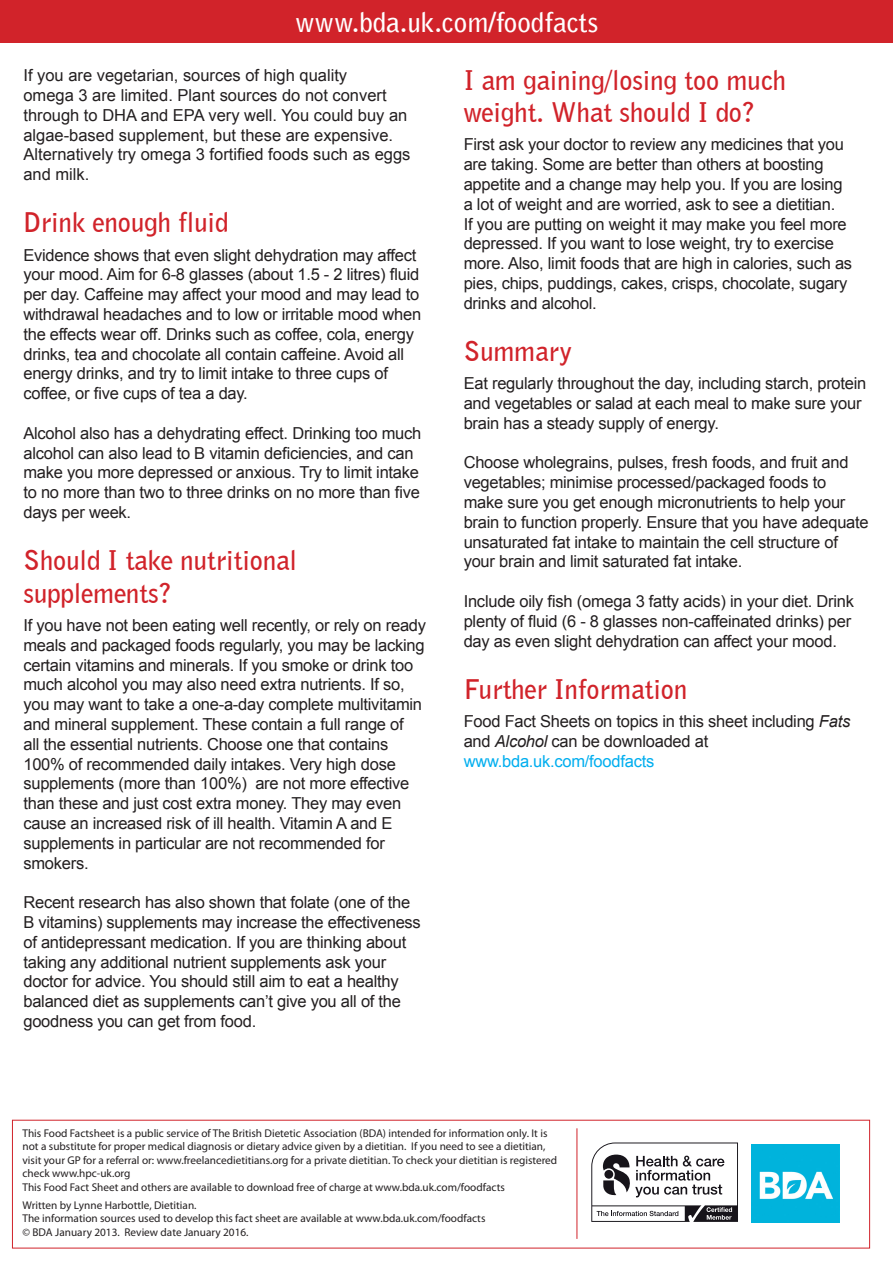
<style>
.page{position:relative;width:893px;height:1263px;background:#fff}
.page>*{position:absolute;margin:0;border:0;box-sizing:border-box;transform-origin:0 0}
.Subhead_18PT{font:700 27px/32.4px "Bell Gothic BT";letter-spacing:-.005em;color:#d1232a}
.t1{font:700 27px "Bell Gothic";color:#fff}
.Body{font:700 27px "Bell Gothic BT";letter-spacing:-.005em;color:#d1232a}
.Body-2{font:16.5px/19.8px "Arial";letter-spacing:-.015em;color:#231f20}
.t2{font:11.25px/13.5px "Myriad Pro";color:#231f20}
.s1{font-style:italic}
.s2{color:#00aeef}
</style>
<div class="page">
<div style="left:0;top:0;width:893px;height:43px;background:#d1232a"></div>
<hr style="left:577px;top:1128px;width:1px;height:111px;background:#d1232a">
<svg style="left:591px;top:1142px;width:147px;height:80px"></svg>
<img style="left:752px;top:1144px;width:87px;height:78px">
<p class="t1" style="left:295px;top:6px;width:305px">www.bda.uk.com/foodfacts</p>
<p class="Body-2" style="left:23px;top:66px;width:389px">If you are vegetarian, sources of high quality<br>omega 3 are limited. Plant sources do not convert through to DHA and EPA very well. You could buy an algae-based supplement, but these are expensive.<br>Alternatively try omega 3 fortified foods such as eggs and milk.</p>
<p class="Subhead_18PT" style="left:23px;top:205px;width:206px">Drink enough fluid</p>
<p class="Body-2" style="left:23px;top:245px;width:399px">Evidence shows that even slight dehydration may affect your mood. Aim for 6-8 glasses (about 1.5 - 2 litres) fluid per day. Caffeine may affect your mood and may lead to withdrawal headaches and to low or irritable mood when the effects wear off. Drinks such as coffee, cola, energy drinks, tea and chocolate all contain caffeine. Avoid all energy drinks, and try to limit intake to three cups of coffee, or five cups of tea a day.</p>
<p class="Body-2" style="left:23px;top:423px;width:399px">Alcohol also has a dehydrating effect. Drinking too much alcohol can also lead to B vitamin deficiencies, and can make you more depressed or anxious. Try to limit intake to no more than two to three drinks on no more than five days per week.</p>
<p class="Subhead_18PT" style="left:23px;top:543px;width:275px">Should I take nutritional supplements?</p>
<p class="Body-2" style="left:23px;top:615px;width:404px">If you have not been eating well recently, or rely on ready meals and packaged foods regularly, you may be lacking certain vitamins and minerals. If you smoke or drink too much alcohol you may also need extra nutrients. If so, you may want to take a one-a-day complete multivitamin and mineral supplement. These contain a full range of<br>all the essential nutrients. Choose one that contains 100% of recommended daily intakes. Very high dose supplements (more than 100%) are not more effective than these and just cost extra money. They may even cause an increased risk of ill health. Vitamin A and E supplements in particular are not recommended for smokers.</p>
<p class="Body-2" style="left:23px;top:893px;width:399px">Recent research has also shown that folate (one of the B vitamins) supplements may increase the effectiveness of antidepressant medication. If you are thinking about taking any additional nutrient supplements ask your doctor for advice. You should still aim to eat a healthy balanced diet as supplements can’t give you all of the goodness you can get from food.</p>
<p class="Subhead_18PT" style="left:464px;top:63px;width:324px">I am gaining/losing too much weight. What should I do?</p>
<p class="Body-2" style="left:464px;top:135px;width:390px">First ask your doctor to review any medicines that you are taking. Some are better than others at boosting appetite and a change may help you. If you are losing a lot of weight and are worried, ask to see a dietitian.<br>If you are putting on weight it may make you feel more depressed. If you want to lose weight, try to exercise more. Also, limit foods that are high in calories, such as pies, chips, puddings, cakes, crisps, chocolate, sugary drinks and alcohol.</p>
<p class="Subhead_18PT" style="left:464px;top:334px;width:109px">Summary</p>
<p class="Body-2" style="left:464px;top:374px;width:404px">Eat regularly throughout the day, including starch, protein and vegetables or salad at each meal to make sure your brain has a steady supply of energy.</p>
<p class="Body-2" style="left:464px;top:453px;width:406px">Choose wholegrains, pulses, fresh foods, and fruit and vegetables; minimise processed/packaged foods to make sure you get enough micronutrients to help your brain to function properly. Ensure that you have adequate unsaturated fat intake to maintain the cell structure of your brain and limit saturated fat intake.</p>
<p class="Body-2" style="left:464px;top:591px;width:392px">Include oily fish (omega 3 fatty acids) in your diet. Drink plenty of fluid (6 - 8 glasses non-caffeinated drinks) per day as even slight dehydration can affect your mood.</p>
<p class="Body" style="left:464px;top:671px;width:225px">Further Information</p>
<p class="Body-2" style="left:464px;top:712px;width:388px">Food Fact Sheets on topics in this sheet including <span class="s1">Fats </span>and <span class="s1">Alcohol</span> can be downloaded at <span class="s2">www.bda.uk.com/foodfacts</span></p>
<p class="t2" style="left:23px;top:1126px;width:536px">This Food Factsheet is a public service of The British Dietetic Association (BDA) intended for information only. It is not a substitute for proper medical diagnosis or dietary advice given by a dietitian. If you need to see a dietitian, visit your GP for a referral or: www.freelancedietitians.org for a private dietitian. To check your dietitian is registered check www.hpc-uk.org</p>
<p class="t2" style="left:23px;top:1180px;width:484px">This Food Fact Sheet and others are available to download free of charge at www.bda.uk.com/foodfacts</p>
<p class="t2" style="left:23px;top:1198px;width:176px">Written by Lynne Harbottle, Dietitian.</p>
<p class="t2" style="left:23px;top:1211px;width:464px">The information sources used to develop this fact sheet are available at www.bda.uk.com/foodfacts</p>
<p class="t2" style="left:23px;top:1225px;width:227px">© BDA January 2013. Review date January 2016.</p>
</div>
